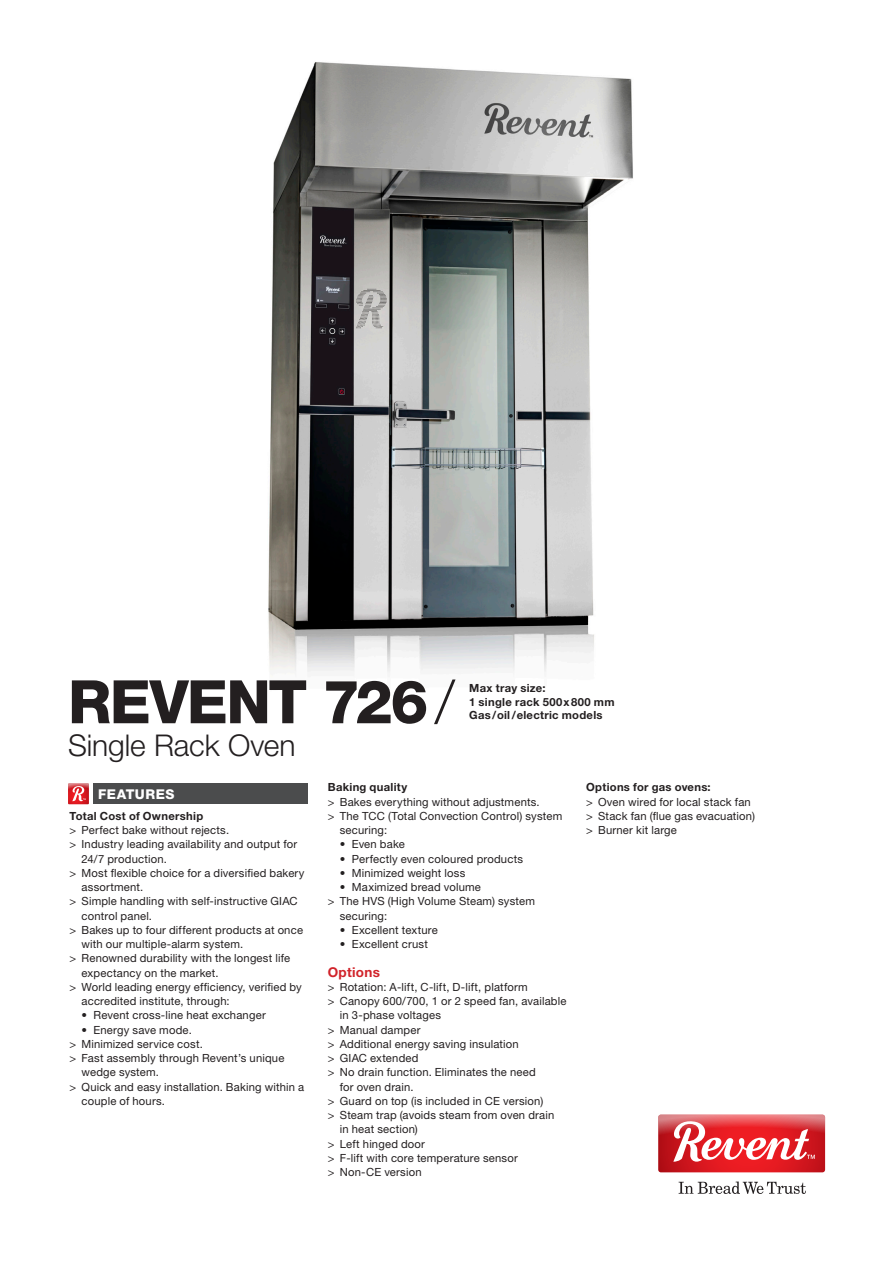
<style>
.page{position:relative;width:893px;height:1263px;background:#fff}
.page>*{position:absolute;margin:0;border:0;box-sizing:border-box;transform-origin:0 0}
.t1{font:800 60px "Helvetica Neue LT Std";letter-spacing:-.03em;color:#231f20}
.t2{font:300 30px "Helvetica Neue LT Std";letter-spacing:-.005em;color:#231f20}
.t3{font:800 13.5px "Helvetica Neue LT Std";letter-spacing:.04em;color:#fff}
.t4{font:700 13.5px "Helvetica Neue LT Std";letter-spacing:.02em;color:#d1232a}
.t5{font:11.25px/14.2px "Helvetica Neue LT Std";letter-spacing:.015em;color:#231f20}
.t6{font:700 11.25px "Helvetica Neue LT Std";letter-spacing:.025em;color:#231f20}
.s1{font-weight:300}
</style>
<div class="page">
<div style="left:94px;top:783px;width:214px;height:21px;background:#4b4c4d"></div>
<svg style="left:68px;top:783px;width:21px;height:21px"></svg>
<img style="left:268px;top:62px;width:365px;height:611px">
<svg style="left:658px;top:1114px;width:167px;height:58px"></svg>
<svg style="left:679px;top:1181px;width:127px;height:13px"></svg>
<p class="t1" style="left:68px;top:666px;width:388px">REVENT 726<span class="s1">/</span></p>
<p class="t2" style="left:68px;top:727px;width:229px">Single Rack Oven</p>
<p class="t6" style="left:469px;top:681px;width:78px">Max tray size:</p>
<p class="t6" style="left:469px;top:695px;width:147px">1 single rack 500x 800 mm</p>
<p class="t6" style="left:469px;top:708px;width:135px">Gas/oil/electric models</p>
<p class="t3" style="left:98px;top:786px;width:78px">FEATURES</p>
<p class="t6" style="left:70px;top:809px;width:135px">Total Cost of Ownership</p>
<p class="t5" style="left:70px;top:823px;width:161px">&gt; Perfect bake without rejects.</p>
<p class="t5" style="left:82px;top:837px;width:217px;text-indent:-12px">&gt; Industry leading availability and output for<br>24/7 production.</p>
<p class="t5" style="left:82px;top:866px;width:224px;text-indent:-12px">&gt; Most flexible choice for a diversified bakery assortment.</p>
<p class="t5" style="left:82px;top:894px;width:218px;text-indent:-12px">&gt; Simple handling with self-instructive GIAC control panel.</p>
<p class="t5" style="left:82px;top:923px;width:223px;text-indent:-12px">&gt; Bakes up to four different products at once with our multiple-alarm system.</p>
<p class="t5" style="left:82px;top:951px;width:210px;text-indent:-12px">&gt; Renowned durability with the longest life expectancy on the market.</p>
<p class="t5" style="left:82px;top:980px;width:222px;text-indent:-12px">&gt; World leading energy efficiency, verified by accredited institute, through:</p>
<p class="t5" style="left:82px;top:1008px;width:186px">• Revent cross-line heat exchanger</p>
<p class="t5" style="left:82px;top:1022px;width:112px">• Energy save mode.</p>
<p class="t5" style="left:70px;top:1037px;width:135px">&gt; Minimized service cost.</p>
<p class="t5" style="left:82px;top:1051px;width:204px;text-indent:-12px">&gt; Fast assembly through Revent’s unique wedge system.</p>
<p class="t5" style="left:82px;top:1079px;width:224px;text-indent:-12px">&gt; Quick and easy installation. Baking within a couple of hours.</p>
<p class="t6" style="left:328px;top:780px;width:81px">Baking quality</p>
<p class="t5" style="left:328px;top:794px;width:213px">&gt; Bakes everything without adjustments.</p>
<p class="t5" style="left:340px;top:809px;width:224px;text-indent:-12px">&gt; The TCC (Total Convection Control) system securing:</p>
<p class="t5" style="left:340px;top:837px;width:66px">• Even bake</p>
<p class="t5" style="left:340px;top:851px;width:185px">• Perfectly even coloured products</p>
<p class="t5" style="left:340px;top:866px;width:127px">• Minimized weight loss</p>
<p class="t5" style="left:340px;top:880px;width:143px">• Maximized bread volume</p>
<p class="t5" style="left:340px;top:894px;width:197px;text-indent:-12px">&gt; The HVS (High Volume Steam) system securing:</p>
<p class="t5" style="left:340px;top:923px;width:99px">• Excellent texture</p>
<p class="t5" style="left:340px;top:937px;width:90px">• Excellent crust</p>
<p class="t4" style="left:328px;top:963px;width:54px">Options</p>
<p class="t5" style="left:328px;top:980px;width:201px">&gt; Rotation: A-lift, C-lift, D-lift, platform</p>
<p class="t5" style="left:340px;top:994px;width:228px;text-indent:-12px">&gt; Canopy 600/700, 1 or 2 speed fan, available in 3-phase voltages</p>
<p class="t5" style="left:328px;top:1022px;width:94px">&gt; Manual damper</p>
<p class="t5" style="left:328px;top:1037px;width:192px">&gt; Additional energy saving insulation</p>
<p class="t5" style="left:328px;top:1051px;width:92px">&gt; GIAC extended</p>
<p class="t5" style="left:328px;top:1065px;width:209px">&gt; No drain function. Eliminates the need</p>
<p class="t5" style="left:340px;top:1079px;width:75px">for oven drain.</p>
<p class="t5" style="left:328px;top:1094px;width:217px">&gt; Guard on top (is included in CE version)</p>
<p class="t5" style="left:328px;top:1108px;width:228px">&gt; Steam trap (avoids steam from oven drain</p>
<p class="t5" style="left:340px;top:1122px;width:80px">in heat section)</p>
<p class="t5" style="left:328px;top:1136px;width:99px">&gt; Left hinged door</p>
<p class="t5" style="left:328px;top:1151px;width:191px">&gt; F-lift with core temperature sensor</p>
<p class="t5" style="left:328px;top:1165px;width:95px">&gt; Non-CE version</p>
<p class="t6" style="left:586px;top:780px;width:126px">Options for gas ovens:</p>
<p class="t5" style="left:586px;top:794px;width:166px">&gt; Oven wired for local stack fan</p>
<p class="t5" style="left:586px;top:809px;width:170px">&gt; Stack fan (flue gas evacuation)</p>
<p class="t5" style="left:586px;top:823px;width:92px">&gt; Burner kit large</p>
</div>
